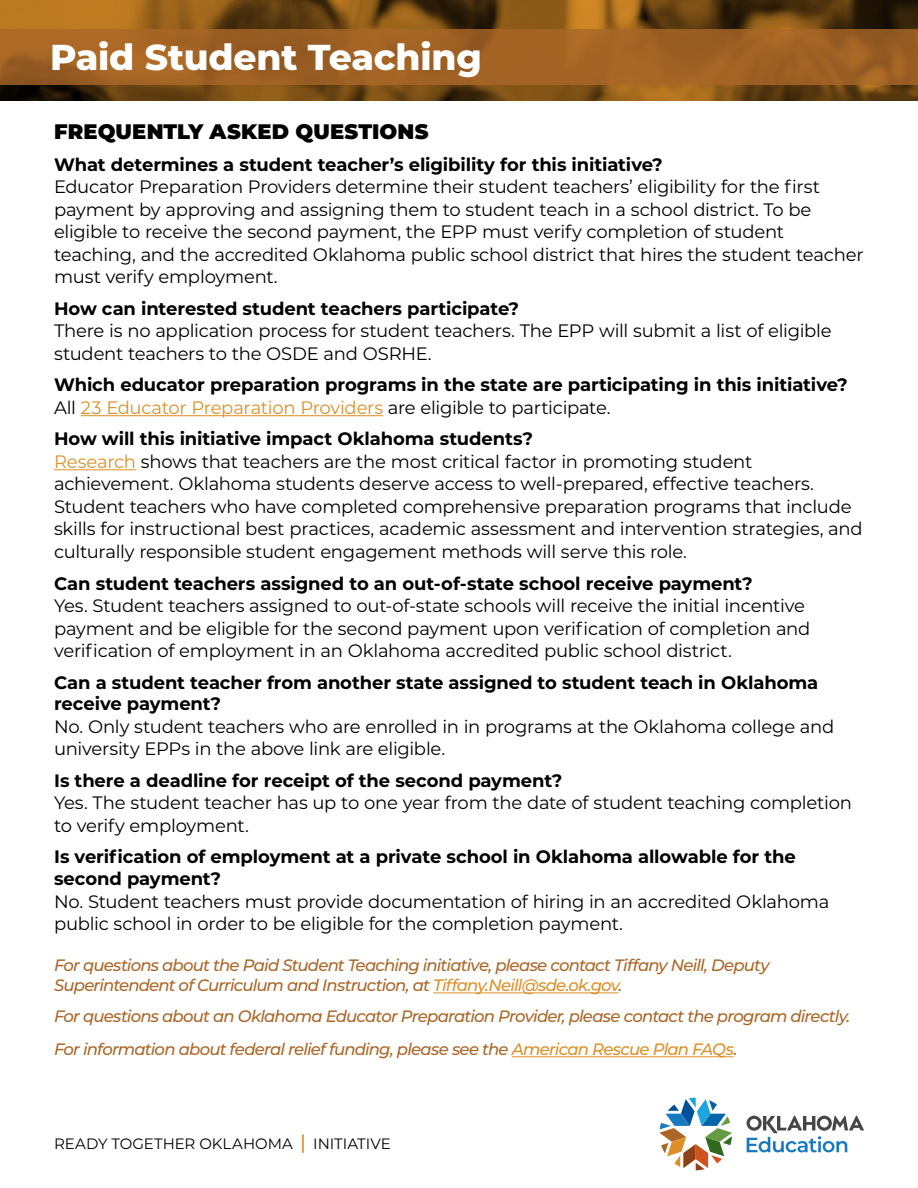
<style>
.page{position:relative;width:918px;height:1188px;background:#fff}
.page>*{position:absolute;margin:0;border:0;box-sizing:border-box;transform-origin:0 0}
.t1{font:800 36px "Montserrat";letter-spacing:-.005em;color:#fff}
.t2{font:900 21px "Montserrat";letter-spacing:.01em;color:#000}
.t3{font:18px/22.5px "Montserrat";letter-spacing:-.015em;color:#000}
.t4{font:700 18px/21.6px "Montserrat";letter-spacing:-.005em;color:#000}
.t5{font:18px "Montserrat";letter-spacing:-.02em;color:#de9028}
.t6{font:italic 500 16.5px/19.8px "Montserrat";letter-spacing:-.05em;color:#aa6728}
.t7{font:15px "Montserrat";color:#000}
.s1{color:#000}
.s2{color:#de9028}
.s3{font-weight:600;font-size:19.5px;color:#de9028}
</style>
<div class="page">
<img style="left:0;top:0;width:918px;height:100px">
<hr style="left:81px;top:415px;width:302px;height:1px;background:#de9028">
<hr style="left:54px;top:469px;width:82px;height:1px;background:#de9028">
<hr style="left:433px;top:992px;width:186px;height:1px;background:#de9028">
<hr style="left:512px;top:1056px;width:222px;height:1px;background:#de9028">
<svg style="left:0;top:29px;width:918px;height:56px;background:#9f6123"></svg>
<svg style="left:659px;top:1098px;width:73px;height:72px"></svg>
<svg style="left:747px;top:1116px;width:117px;height:36px"></svg>
<h1 class="t1" style="left:50px;top:31px;width:433px">Paid Student Teaching</h1>
<h2 class="t2" style="left:54px;top:116px;width:376px">FREQUENTLY ASKED QUESTIONS</h2>
<h3 class="t4" style="left:54px;top:153px;width:610px">What determines a student teacher’s eligibility for this initiative?</h3>
<p class="t3" style="left:54px;top:175px;width:811px">Educator Preparation Providers determine their student teachers’ eligibility for the first payment by approving and assigning them to student teach in a school district. To be eligible to receive the second payment, the EPP must verify completion of student teaching, and the accredited Oklahoma public school district that hires the student teacher must verify employment.</p>
<h3 class="t4" style="left:54px;top:297px;width:467px">How can interested student teachers participate?</h3>
<p class="t3" style="left:54px;top:319px;width:779px">There is no application process for student teachers. The EPP will submit a list of eligible student teachers to the OSDE and OSRHE.</p>
<h3 class="t4" style="left:54px;top:373px;width:795px">Which educator preparation programs in the state are participating in this initiative?</h3>
<p class="t5" style="left:54px;top:395px;width:558px"><span class="s1">All</span> 23 Educator Preparation Providers <span class="s1">are eligible to participate.</span></p>
<h3 class="t4" style="left:54px;top:427px;width:481px">How will this initiative impact Oklahoma students?</h3>
<p class="t3" style="left:54px;top:450px;width:810px"><span class="s2">Research</span> shows that teachers are the most critical factor in promoting student achievement. Oklahoma students deserve access to well-prepared, effective teachers.<br>Student teachers who have completed comprehensive preparation programs that include skills for instructional best practices, academic assessment and intervention strategies, and culturally responsible student engagement methods will serve this role.</p>
<h3 class="t4" style="left:54px;top:571px;width:700px">Can student teachers assigned to an out-of-state school receive payment?</h3>
<p class="t3" style="left:54px;top:594px;width:758px">Yes. Student teachers assigned to out-of-state schools will receive the initial incentive payment and be eligible for the second payment upon verification of completion and verification of employment in an Oklahoma accredited public school district.</p>
<h3 class="t4" style="left:54px;top:671px;width:766px">Can a student teacher from another state assigned to student teach in Oklahoma receive payment?</h3>
<p class="t3" style="left:54px;top:714px;width:782px">No. Only student teachers who are enrolled in in programs at the Oklahoma college and university EPPs in the above link are eligible.</p>
<h3 class="t4" style="left:54px;top:769px;width:510px">Is there a deadline for receipt of the second payment?</h3>
<p class="t3" style="left:54px;top:791px;width:799px">Yes. The student teacher has up to one year from the date of student teaching completion to verify employment.</p>
<h3 class="t4" style="left:54px;top:845px;width:743px">Is verification of employment at a private school in Oklahoma allowable for the second payment?</h3>
<p class="t3" style="left:54px;top:889px;width:777px">No. Student teachers must provide documentation of hiring in an accredited Oklahoma public school in order to be eligible for the completion payment.</p>
<p class="t6" style="left:54px;top:955px;width:717px">For questions about the Paid Student Teaching initiative, please contact Tiffany Neill, Deputy<br>Superintendent of Curriculum and Instruction, at <span class="s2">Tiffany.Neill@sde.ok.gov</span>.</p>
<p class="t6" style="left:54px;top:1005px;width:798px">For questions about an Oklahoma Educator Preparation Provider, please contact the program directly.</p>
<p class="t6" style="left:54px;top:1039px;width:685px">For information about federal relief funding, please see the <span class="s2">American Rescue Plan FAQs</span>.</p>
<p class="t7" style="left:54px;top:1133px;width:339px">READY TOGETHER OKLAHOMA <span class="s3">|</span> INITIATIVE</p>
</div>
